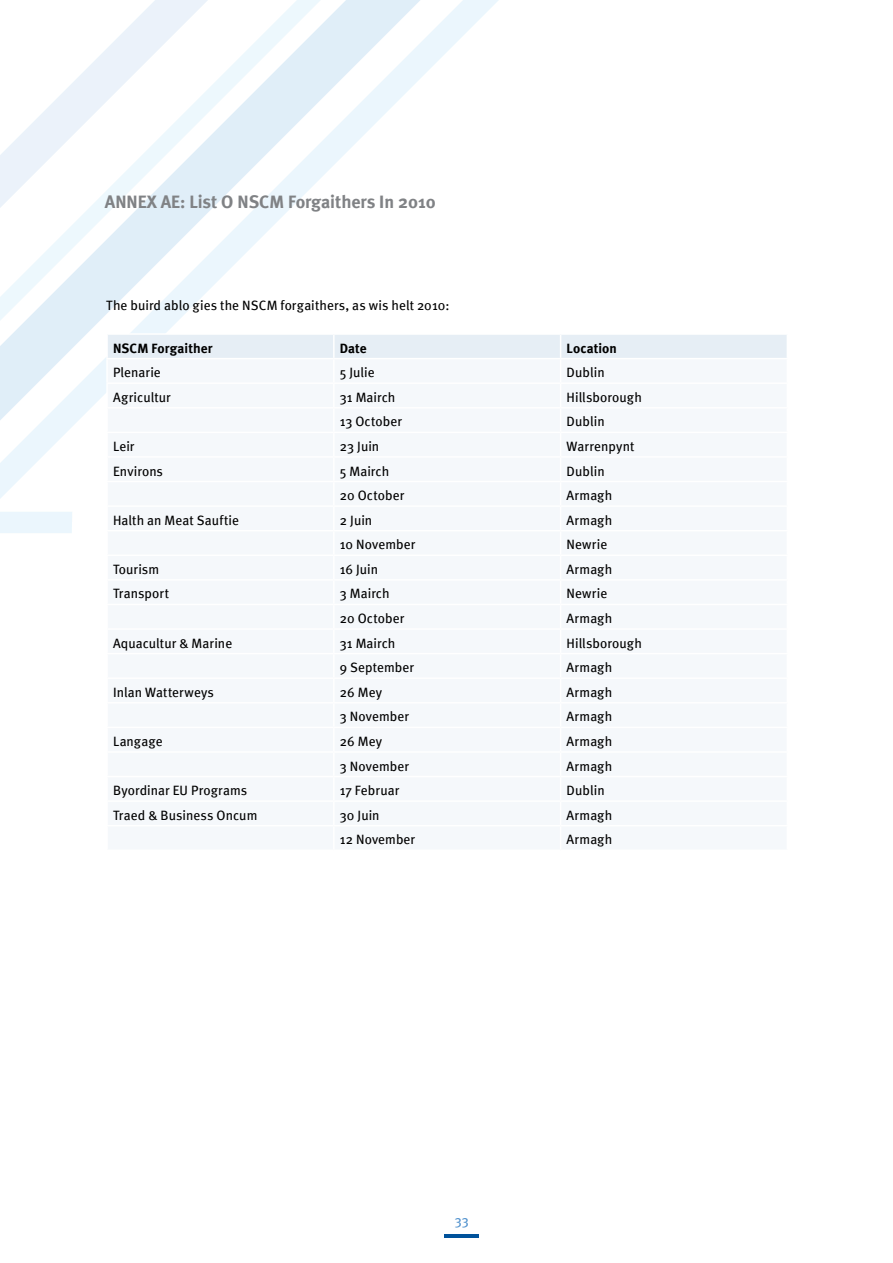
<style>
.page{position:relative;width:893px;height:1263px;background:#fff}
.page>*{position:absolute;margin:0;border:0;box-sizing:border-box;transform-origin:0 0}
.t1{font:700 18px "Meta";color:#808285}
.t2{font:13.5px "Meta";letter-spacing:.005em;color:#000}
.t3{font:700 13.5px "Meta";letter-spacing:.005em;color:#000}
.t4{font:13.5px "Meta";color:#5091cd}
</style>
<div class="page">
<hr style="left:445px;top:1234px;width:34px;height:3px;background:#00529b">
<svg style="left:0;top:419px;width:80px;height:114px"></svg>
<svg style="left:0;top:0;width:499px;height:419px"></svg>
<hr style="left:106px;top:333px;width:228px;height:2px;background:#fff">
<hr style="left:106px;top:335px;width:2px;height:23px;background:#fff">
<hr style="left:334px;top:333px;width:227px;height:2px;background:#fff">
<hr style="left:106px;top:358px;width:228px;height:1px;background:#fff">
<hr style="left:106px;top:359px;width:2px;height:23px;background:#fff">
<hr style="left:106px;top:382px;width:228px;height:2px;background:#fff">
<hr style="left:106px;top:384px;width:2px;height:23px;background:#fff">
<hr style="left:106px;top:407px;width:228px;height:1px;background:#fff">
<hr style="left:106px;top:408px;width:2px;height:24px;background:#fff">
<svg style="left:108px;top:335px;width:679px;height:84px"></svg>
<h1 class="t1" style="left:105px;top:191px;width:157px">ANNEX AE: List O Nscm</h1>
<h1 class="t1" style="left:288px;top:191px;width:149px">Forgaithers In 2010</h1>
<p class="t2" style="left:106px;top:298px;width:345px">The buird ablo gies the NSCM forgaithers, as wis helt 2010:</p>
<p class="t3" style="left:113px;top:340px;width:101px">NSCM Forgaither</p>
<p class="t3" style="left:340px;top:340px;width:28px">Date</p>
<p class="t3" style="left:567px;top:340px;width:52px">Location</p>
<p class="t2" style="left:113px;top:365px;width:49px">Plenarie</p>
<p class="t2" style="left:340px;top:365px;width:36px">5 Julie</p>
<p class="t2" style="left:567px;top:365px;width:40px">Dublin</p>
<p class="t2" style="left:113px;top:389px;width:59px">Agricultur</p>
<p class="t2" style="left:340px;top:389px;width:57px">31 Mairch</p>
<p class="t2" style="left:567px;top:389px;width:77px">Hillsborough</p>
<p class="t2" style="left:340px;top:414px;width:64px">13 October</p>
<p class="t2" style="left:567px;top:414px;width:40px">Dublin</p>
<p class="t2" style="left:113px;top:438px;width:23px">Leir</p>
<p class="t2" style="left:340px;top:438px;width:41px">23 Juin</p>
<p class="t2" style="left:567px;top:438px;width:69px">Warrenpynt</p>
<p class="t2" style="left:113px;top:463px;width:51px">Environs</p>
<p class="t2" style="left:340px;top:463px;width:51px">5 Mairch</p>
<p class="t2" style="left:567px;top:463px;width:40px">Dublin</p>
<p class="t2" style="left:340px;top:487px;width:66px">20 October</p>
<p class="t2" style="left:567px;top:487px;width:47px">Armagh</p>
<p class="t2" style="left:113px;top:512px;width:127px">Halth an Meat Sauftie</p>
<p class="t2" style="left:340px;top:512px;width:34px">2 Juin</p>
<p class="t2" style="left:567px;top:512px;width:47px">Armagh</p>
<p class="t2" style="left:340px;top:537px;width:77px">10 November</p>
<p class="t2" style="left:567px;top:537px;width:42px">Newrie</p>
<p class="t2" style="left:113px;top:561px;width:48px">Tourism</p>
<p class="t2" style="left:340px;top:561px;width:40px">16 Juin</p>
<p class="t2" style="left:567px;top:561px;width:47px">Armagh</p>
<p class="t2" style="left:113px;top:586px;width:57px">Transport</p>
<p class="t2" style="left:340px;top:586px;width:51px">3 Mairch</p>
<p class="t2" style="left:567px;top:586px;width:42px">Newrie</p>
<p class="t2" style="left:340px;top:610px;width:66px">20 October</p>
<p class="t2" style="left:567px;top:610px;width:47px">Armagh</p>
<p class="t2" style="left:113px;top:635px;width:121px">Aquacultur &amp; Marine</p>
<p class="t2" style="left:340px;top:635px;width:57px">31 Mairch</p>
<p class="t2" style="left:567px;top:635px;width:77px">Hillsborough</p>
<p class="t2" style="left:340px;top:660px;width:76px">9 September</p>
<p class="t2" style="left:567px;top:660px;width:47px">Armagh</p>
<p class="t2" style="left:113px;top:684px;width:102px">Inlan Watterweys</p>
<p class="t2" style="left:340px;top:684px;width:44px">26 Mey</p>
<p class="t2" style="left:567px;top:684px;width:47px">Armagh</p>
<p class="t2" style="left:340px;top:709px;width:71px">3 November</p>
<p class="t2" style="left:567px;top:709px;width:47px">Armagh</p>
<p class="t2" style="left:113px;top:733px;width:51px">Langage</p>
<p class="t2" style="left:340px;top:733px;width:44px">26 Mey</p>
<p class="t2" style="left:567px;top:733px;width:47px">Armagh</p>
<p class="t2" style="left:340px;top:758px;width:71px">3 November</p>
<p class="t2" style="left:567px;top:758px;width:47px">Armagh</p>
<p class="t2" style="left:113px;top:782px;width:136px">Byordinar EU Programs</p>
<p class="t2" style="left:340px;top:782px;width:61px">17 Februar</p>
<p class="t2" style="left:567px;top:782px;width:40px">Dublin</p>
<p class="t2" style="left:113px;top:807px;width:146px">Traed &amp; Business Oncum</p>
<p class="t2" style="left:340px;top:807px;width:41px">30 Juin</p>
<p class="t2" style="left:567px;top:807px;width:47px">Armagh</p>
<p class="t2" style="left:340px;top:832px;width:77px">12 November</p>
<p class="t2" style="left:567px;top:832px;width:47px">Armagh</p>
<p class="t4" style="left:455px;top:1212px;width:16px">33</p>
</div>
